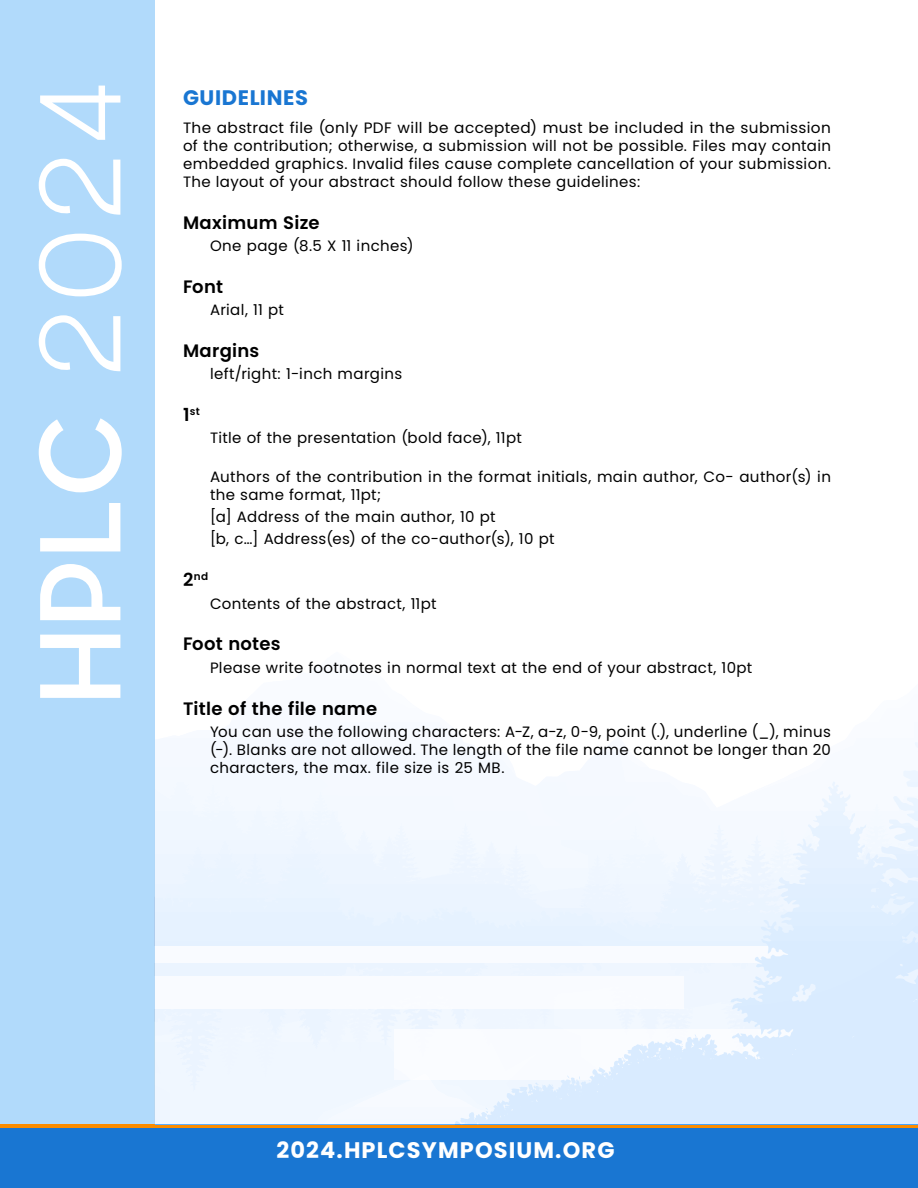
<style>
.page{position:relative;width:918px;height:1188px;background:#fff}
.page>*{position:absolute;margin:0;border:0;box-sizing:border-box;transform-origin:0 0}
.t1{font:700 22.5px "Poppins";letter-spacing:.05em;color:#fff}
.t2{font:700 21px "Poppins";letter-spacing:.03em;color:#1976d2}
.t3{font:600 18px "Poppins";letter-spacing:.015em;color:#000}
.t4{font:15px/18px "Poppins";letter-spacing:.025em;color:#000;text-align:justify}
.t5{font:600 10.5px "Poppins";color:#000}
.s1{font-size:18px}
</style>
<div class="page">
<div style="left:0;top:0;width:155px;height:1188px;background:#b1dafb"></div>
<svg style="left:0;top:1124px;width:918px;height:5px;background:#b18c54"></svg>
<div style="left:0;top:1129px;width:918px;height:59px;background:#1976d2"></div>
<svg style="left:40px;top:635px;width:80px;height:63px"></svg>
<svg style="left:40px;top:564px;width:80px;height:56px"></svg>
<svg style="left:40px;top:503px;width:80px;height:48px"></svg>
<svg style="left:39px;top:418px;width:83px;height:74px"></svg>
<svg style="left:39px;top:315px;width:81px;height:57px"></svg>
<svg style="left:39px;top:234px;width:83px;height:62px"></svg>
<svg style="left:39px;top:159px;width:81px;height:56px"></svg>
<svg style="left:40px;top:86px;width:80px;height:54px"></svg>
<svg style="left:155px;top:742px;width:763px;height:382px;fill:#f0f7ff"></svg>
<h2 class="t2" style="left:183px;top:85px;width:126px">GUIDELINES</h2>
<p class="t4" style="left:183px;top:119px;width:650px">The abstract file (only PDF will be accepted) must be included in the submission of the contribution; otherwise, a submission will not be possible. Files may contain embedded graphics. Invalid files cause complete cancellation of your submission.<br>The layout of your abstract should follow these guidelines:</p>
<p class="t3" style="left:183px;top:212px;width:138px">Maximum Size</p>
<p class="t4" style="left:210px;top:237px;width:205px">One page (8.5 X 11 inches)</p>
<p class="t3" style="left:183px;top:276px;width:42px">Font</p>
<p class="t4" style="left:210px;top:301px;width:75px">Arial, 11 pt</p>
<p class="t3" style="left:183px;top:340px;width:78px">Margins</p>
<p class="t4" style="left:210px;top:365px;width:194px">left/right: 1-inch margins</p>
<p class="t5" style="left:183px;top:405px;width:18px"><span class="s1">1</span>st</p>
<p class="t4" style="left:210px;top:429px;width:313px">Title of the presentation (bold face), 11pt</p>
<p class="t4" style="left:210px;top:468px;width:623px">Authors of the contribution in the format initials, main author, Co- author(s) in the same format, 11pt;</p>
<p class="t4" style="left:210px;top:506px;width:346px;line-height:22.4px">[a] Address of the main author, 10 pt<br>[b, c…] Address(es) of the co-author(s), 10 pt</p>
<p class="t5" style="left:183px;top:570px;width:27px"><span class="s1">2</span>nd</p>
<p class="t4" style="left:210px;top:594px;width:228px">Contents of the abstract, 11pt</p>
<p class="t3" style="left:183px;top:634px;width:99px">Foot notes</p>
<p class="t4" style="left:210px;top:659px;width:544px">Please write footnotes in normal text at the end of your abstract, 10pt</p>
<p class="t3" style="left:183px;top:698px;width:196px">Title of the file name</p>
<p class="t4" style="left:210px;top:723px;width:622px">You can use the following characters: A-Z, a-z, 0-9, point (.), underline (_), minus (-). Blanks are not allowed. The length of the file name cannot be longer than 20 characters, the max. file size is 25 MB.</p>
<h1 class="t1" style="left:276px;top:1138px;width:340px">2024.HPLCSYMPOSIUM.ORG</h1>
</div>
